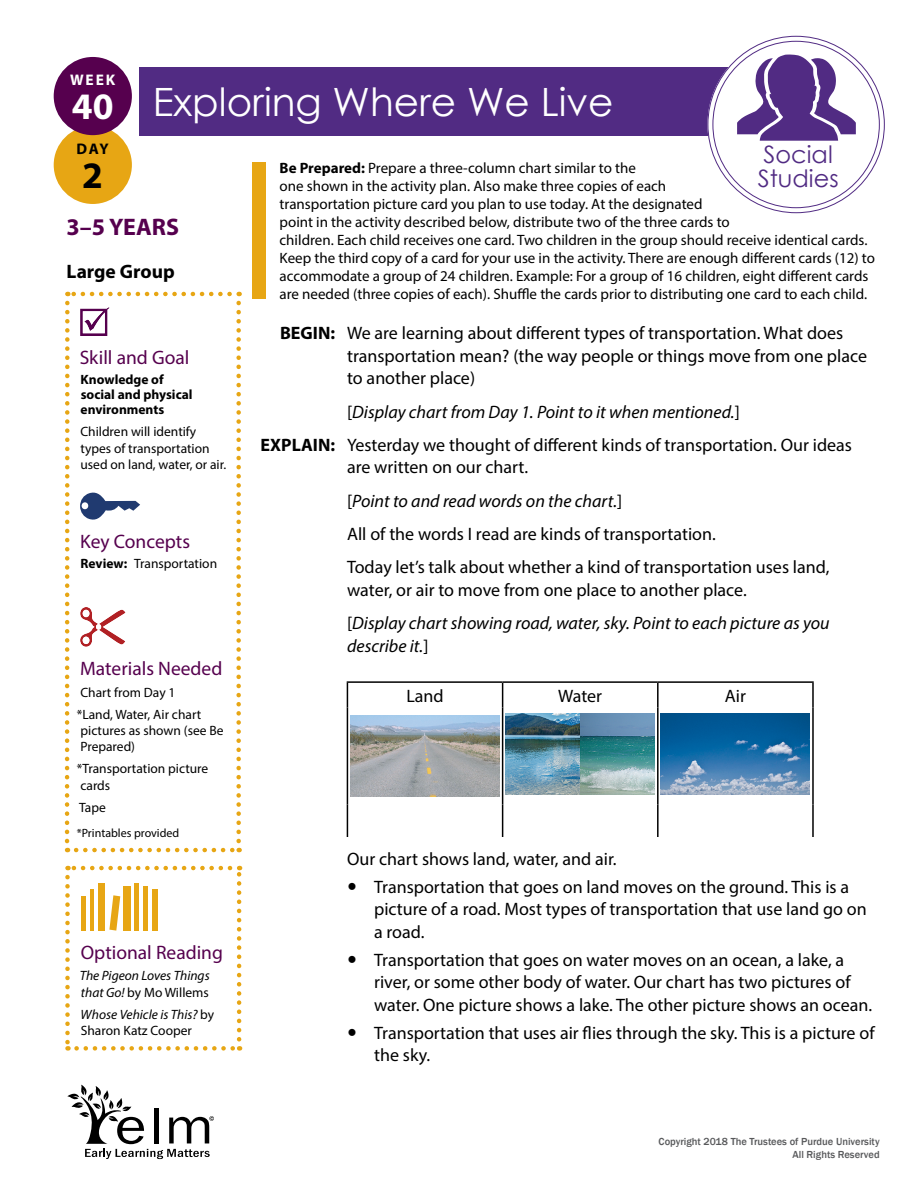
<style>
.page{position:relative;width:918px;height:1188px;background:#fff}
.page>*{position:absolute;margin:0;border:0;box-sizing:border-box;transform-origin:0 0}
.t1{font:39px "Century Gothic";color:#fff}
.t2{font:700 37.5px "Myriad Pro";color:#fff}
.t3{font:700 37.5px "Myriad Pro";color:#000}
.t4{font:24px/24px "Century Gothic";color:#512b83}
.t5{font:700 24px "Myriad Pro";color:#56004e}
.t6{font:19.5px "Myriad Pro";color:#56004e}
.t7{font:700 19.5px "Myriad Pro";color:#000}
.t8{font:18px/22.5px "Myriad Pro";color:#000}
.t9{font:italic 18px/22.5px "Myriad Pro";color:#000}
.t10{font:700 15.45px "Myriad Pro";color:#fff}
.t11{font:700 15.45px "Myriad Pro";color:#000}
.t12{font:15px/18px "Myriad Pro";color:#000}
.t13{font:13.5px/16.5px "Myriad Pro";color:#000}
.t14{font:italic 13.5px/16.5px "Myriad Pro";color:#000}
.t15{font:700 13.5px/15px "Myriad Pro";color:#000}
.t16{font:12px "Myriad Pro";color:#000}
.t17{font:500 10.5px/12.6px "Franklin Gothic";color:#58595b;text-align:right}
.s1{font-weight:700}
.s2{font-style:normal}
</style>
<div class="page">
<div style="left:140px;top:68px;width:592px;height:68px;background:#512b83"></div>
<div style="left:54px;top:126px;width:78px;height:78px;background:#e7a614;border-radius:50%"></div>
<div style="left:54px;top:57px;width:78px;height:78px;background:#56004e;border-radius:50%"></div>
<div style="left:710px;top:39px;width:172px;height:171px;background:#fff;border-radius:50%"></div>
<div style="left:707px;top:36px;width:178px;height:177px;border:6px solid #fff;border-radius:50%"></div>
<svg style="left:737px;top:55px;width:119px;height:86px"></svg>
<svg style="left:80px;top:307px;width:30px;height:29px"></svg>
<svg style="left:80px;top:493px;width:60px;height:27px"></svg>
<svg style="left:80px;top:607px;width:46px;height:40px"></svg>
<svg style="left:76px;top:848px;width:164px;height:4px"></svg>
<svg style="left:236px;top:292px;width:5px;height:549px"></svg>
<svg style="left:67px;top:292px;width:163px;height:4px"></svg>
<svg style="left:65px;top:303px;width:5px;height:549px"></svg>
<div style="left:81px;top:896px;width:5px;height:35px;background:#e7a614"></div>
<hr style="left:90px;top:889px;width:3px;height:42px;background:#e7a614">
<hr style="left:135px;top:883px;width:4px;height:48px;background:#e7a614">
<div style="left:98px;top:883px;width:6px;height:48px;background:#e7a614"></div>
<svg style="left:109px;top:895px;width:11px;height:36px"></svg>
<div style="left:152px;top:889px;width:6px;height:42px;background:#e7a614"></div>
<hr style="left:144px;top:886px;width:4px;height:45px;background:#e7a614">
<div style="left:123px;top:886px;width:7px;height:45px;background:#e7a614"></div>
<svg style="left:65px;top:877px;width:5px;height:174px"></svg>
<svg style="left:77px;top:1046px;width:163px;height:5px"></svg>
<svg style="left:237px;top:866px;width:4px;height:173px"></svg>
<svg style="left:67px;top:866px;width:163px;height:4px"></svg>
<div style="left:253px;top:162px;width:13px;height:137px;background:#e7a614"></div>
<hr style="left:347px;top:681px;width:156px;height:2px;background:#000">
<svg style="left:347px;top:683px;width:1px;height:25px"></svg>
<hr style="left:503px;top:681px;width:155px;height:2px;background:#000">
<svg style="left:502px;top:683px;width:1px;height:25px"></svg>
<hr style="left:658px;top:681px;width:156px;height:2px;background:#000">
<hr style="left:657px;top:683px;width:2px;height:25px;background:#000">
<hr style="left:812px;top:683px;width:2px;height:25px;background:#000">
<hr style="left:347px;top:708px;width:1px;height:97px;background:#000">
<hr style="left:502px;top:708px;width:1px;height:97px;background:#000">
<hr style="left:657px;top:708px;width:2px;height:97px;background:#000">
<hr style="left:812px;top:708px;width:2px;height:97px;background:#000">
<hr style="left:347px;top:805px;width:1px;height:32px;background:#000">
<hr style="left:502px;top:805px;width:1px;height:32px;background:#000">
<hr style="left:657px;top:805px;width:2px;height:32px;background:#000">
<hr style="left:812px;top:805px;width:2px;height:32px;background:#000">
<img style="left:351px;top:716px;width:149px;height:81px">
<img style="left:506px;top:714px;width:149px;height:80px">
<img style="left:661px;top:714px;width:149px;height:80px">
<svg style="left:68px;top:1085px;width:146px;height:74px"></svg>
<p class="t10" style="left:70px;top:69px;width:47px">WEEK</p>
<h2 class="t2" style="left:72px;top:82px;width:43px">40</h2>
<h1 class="t11" style="left:77px;top:138px;width:34px">DAY</h1>
<h1 class="t3" style="left:82px;top:151px;width:22px">2</h1>
<h1 class="t1" style="left:153px;top:74px;width:462px">Exploring Where We Live</h1>
<h1 class="t4" style="left:758px;top:142px;width:82px">Social<br>Studies</h1>
<p class="t12" style="left:280px;top:159px;width:597px"><span class="s1">Be Prepared:</span> Prepare a three-column chart similar to the<br>one shown in the activity plan. Also make three copies of each<br>transportation picture card you plan to use today. At the designated<br>point in the activity described below, distribute two of the three cards to<br>children. Each child receives one card. Two children in the group should receive identical cards.<br>Keep the third copy of a card for your use in the activity. There are enough different cards (12) to accommodate a group of 24 children. Example: For a group of 16 children, eight different cards are needed (three copies of each). Shuffle the cards prior to distributing one card to each child.</p>
<p class="t8" style="left:347px;top:322px;width:521px;text-indent:-67px"><span class="s1">BEGIN:</span> We are learning about different types of transportation. What does transportation mean? (the way people or things move from one place to another place)</p>
<p class="t9" style="left:347px;top:400px;width:394px"><span class="s2">[</span>Display chart from Day 1. Point to it when mentioned.<span class="s2">]</span></p>
<p class="t8" style="left:347px;top:433px;width:506px;text-indent:-86px"><span class="s1">EXPLAIN:</span> Yesterday we thought of different kinds of transportation. Our ideas are written on our chart.</p>
<p class="t9" style="left:347px;top:489px;width:277px"><span class="s2">[</span>Point to and read words on the chart.<span class="s2">]</span></p>
<p class="t8" style="left:347px;top:522px;width:370px">All of the words I read are kinds of transportation.</p>
<p class="t8" style="left:347px;top:556px;width:484px">Today let’s talk about whether a kind of transportation uses land, water, or air to move from one place to another place.</p>
<p class="t9" style="left:347px;top:612px;width:484px"><span class="s2">[</span>Display chart showing road, water, sky. Point to each picture as you describe it.<span class="s2">]</span></p>
<h2 class="t5" style="left:67px;top:212px;width:114px">3–5 YEARS</h2>
<h3 class="t7" style="left:67px;top:259px;width:110px">Large Group</h3>
<h4 class="t6" style="left:80px;top:345px;width:111px">Skill and Goal</h4>
<p class="t15" style="left:81px;top:372px;width:114px">Knowledge of social and physical environments</p>
<p class="t13" style="left:80px;top:423px;width:147px">Children will identify types of transportation used on land, water, or air.</p>
<h4 class="t6" style="left:80px;top:529px;width:111px">Key Concepts</h4>
<p class="t13" style="left:81px;top:555px;width:138px"><span class="s1">Review:</span> Transportation</p>
<h4 class="t6" style="left:80px;top:656px;width:144px">Materials Needed</h4>
<p class="t13" style="left:80px;top:684px;width:97px">Chart from Day 1</p>
<p class="t13" style="left:77px;top:706px;width:148px">*Land, Water, Air chart pictures as shown (see Be<br>Prepared)</p>
<p class="t13" style="left:77px;top:760px;width:133px">*Transportation picture cards</p>
<p class="t13" style="left:79px;top:799px;width:28px">Tape</p>
<p class="t16" style="left:77px;top:826px;width:104px">*Printables provided</p>
<h4 class="t6" style="left:81px;top:940px;width:144px">Optional Reading</h4>
<p class="t14" style="left:80px;top:967px;width:132px">The Pigeon Loves Things that Go! <span class="s2">by Mo Willems</span></p>
<p class="t14" style="left:81px;top:1006px;width:135px">Whose Vehicle is This? <span class="s2">by<br>Sharon Katz Cooper</span></p>
<p class="t8" style="left:406px;top:684px;width:39px">Land</p>
<p class="t8" style="left:558px;top:684px;width:45px">Water</p>
<p class="t8" style="left:725px;top:684px;width:23px">Air</p>
<p class="t8" style="left:347px;top:847px;width:271px">Our chart shows land, water, and air.</p>
<p class="t8" style="left:374px;top:875px;width:494px">Transportation that goes on land moves on the ground. This is a picture of a road. Most types of transportation that use land go on a road.</p>
<p class="t8" style="left:374px;top:948px;width:499px">Transportation that goes on water moves on an ocean, a lake, a river, or some other body of water. Our chart has two pictures of water. One picture shows a lake. The other picture shows an ocean.</p>
<p class="t8" style="left:374px;top:1021px;width:502px">Transportation that uses air flies through the sky. This is a picture of the sky.</p>
<p class="t17" style="left:659px;top:1136px;width:223px">Copyright 2018 The Trustees of Purdue University<br>All Rights Reserved</p>
</div>
